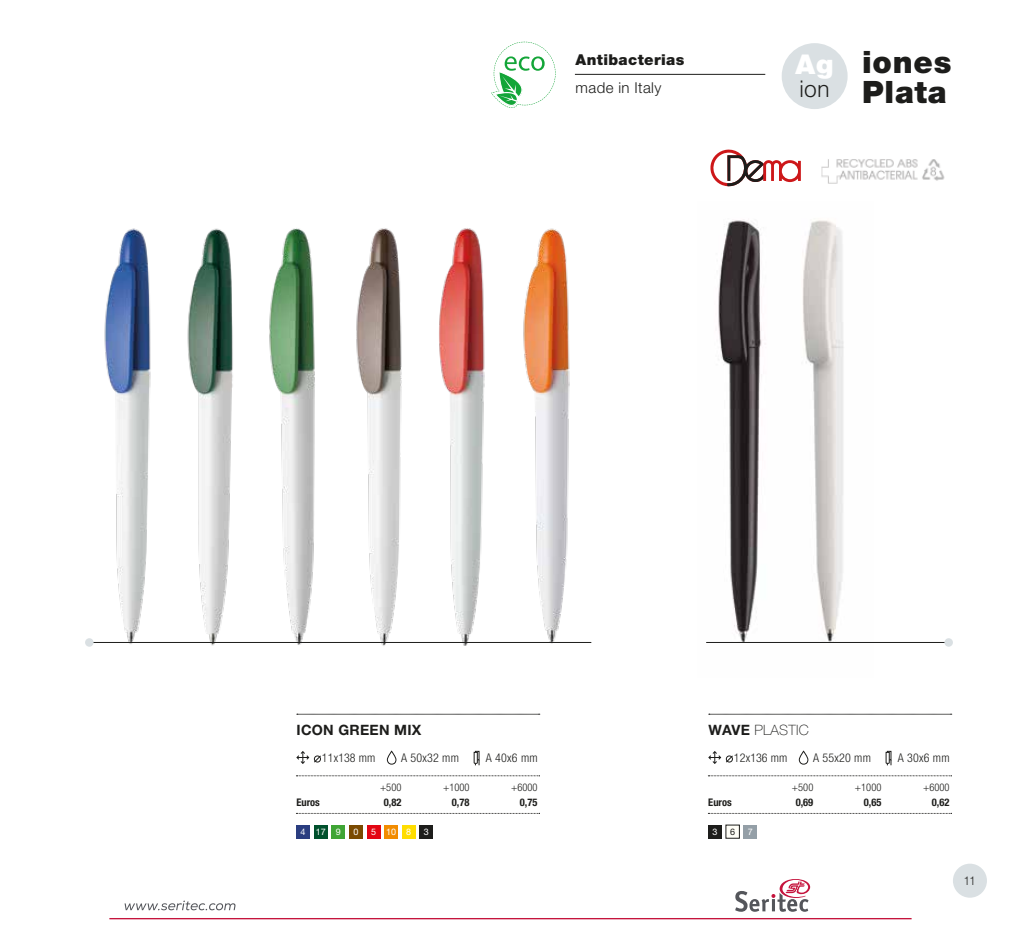
<style>
.page{position:relative;width:1021px;height:936px;background:#fff}
.page>*{position:absolute;margin:0;border:0;box-sizing:border-box;transform-origin:0 0}
.t1{font:900 30.9px/30.3px "Helvetica Neue LT Std";letter-spacing:.025em;color:#1d1d1b}
.t2{font:900 27px "Helvetica LT Std";color:#fff}
.t3{font:300 22.8px "Helvetica LT Std";color:#1d1d1b}
.t4{font:900 15px "Helvetica Neue LT Std";letter-spacing:.025em;color:#1d1d1b}
.t5{font:300 15px "Helvetica Neue LT Std";letter-spacing:.025em;color:#1d1d1b}
.t6{font:700 14.25px "Helvetica Neue LT Std";letter-spacing:.02em;color:#1d1d1b}
.t7{font:100 14.25px "Helvetica Neue LT Std";letter-spacing:.02em;color:#1d1d1b}
.t8{font:300 condensed 12px "Helvetica Neue LT Std";letter-spacing:.02em;color:#1d1d1b}
.t9{font:700 condensed 10.5px "Helvetica Neue LT Std";color:#1d1d1b}
.t10{font:300 condensed 10.5px "Helvetica Neue LT Std";color:#1d1d1b}
.t11{font:9px "Helvetica Neue LT Std";letter-spacing:1.12em;color:#fff}
.t12{font:9px "Helvetica Neue LT Std";color:#1d1d1b}
.s1{font-weight:700}
</style>
<div class="page">
<div style="left:952px;top:863px;width:34px;height:34px;background:#dae0e3;border-radius:50%"></div>
<img style="left:718px;top:219px;width:126px;height:423px">
<div style="left:781px;top:43px;width:66px;height:66px;background:#dae0e3;border-radius:50%"></div>
<svg style="left:491px;top:41px;width:65px;height:67px"></svg>
<svg style="left:297px;top:714px;width:243px;height:1px"></svg>
<svg style="left:708px;top:714px;width:243px;height:1px"></svg>
<svg style="left:296px;top:775px;width:244px;height:1px"></svg>
<svg style="left:708px;top:775px;width:243px;height:1px"></svg>
<svg style="left:296px;top:813px;width:244px;height:1px"></svg>
<svg style="left:708px;top:813px;width:243px;height:1px"></svg>
<div style="left:296px;top:824px;width:14px;height:14px;background:#2a3d80"></div>
<div style="left:314px;top:824px;width:13px;height:14px;background:#00512d"></div>
<div style="left:419px;top:824px;width:14px;height:14px;background:#1d1d1b"></div>
<div style="left:331px;top:824px;width:14px;height:14px;background:#3fa535"></div>
<div style="left:367px;top:824px;width:13px;height:14px;background:#e30613"></div>
<div style="left:402px;top:824px;width:13px;height:14px;background:#fd0"></div>
<div style="left:349px;top:824px;width:13px;height:14px;background:#7a4a00"></div>
<div style="left:384px;top:824px;width:14px;height:14px;background:#f28c00"></div>
<div style="left:387px;top:751px;width:9px;height:13px;border:1px solid #1d1d1b;border-radius:4px"></div>
<svg style="left:296px;top:751px;width:25px;height:13px"></svg>
<svg style="left:473px;top:750px;width:7px;height:15px"></svg>
<div style="left:799px;top:751px;width:9px;height:13px;border:1px solid #1d1d1b;border-radius:4px"></div>
<svg style="left:708px;top:751px;width:25px;height:13px"></svg>
<svg style="left:885px;top:750px;width:6px;height:15px"></svg>
<img style="left:356px;top:228px;width:46px;height:418px">
<img style="left:523px;top:228px;width:47px;height:416px">
<img style="left:187px;top:228px;width:46px;height:418px">
<img style="left:104px;top:228px;width:47px;height:416px">
<img style="left:439px;top:228px;width:46px;height:418px">
<img style="left:269px;top:228px;width:46px;height:417px">
<hr style="left:90px;top:642px;width:501px;height:1px;background:#1d1d1b">
<hr style="left:706px;top:642px;width:242px;height:1px;background:#1d1d1b">
<div style="left:85px;top:638px;width:9px;height:8px;background:#dae0e3;border-radius:50%"></div>
<div style="left:944px;top:638px;width:8px;height:8px;background:#dae0e3;border-radius:50%"></div>
<div style="left:726px;top:825px;width:13px;height:13px;background:#fffef7"></div>
<div style="left:743px;top:825px;width:14px;height:13px;background:#949fa7"></div>
<div style="left:708px;top:825px;width:13px;height:13px;background:#1d1d1b"></div>
<svg style="left:710px;top:149px;width:90px;height:38px"></svg>
<img style="left:821px;top:159px;width:124px;height:25px">
<hr style="left:575px;top:74px;width:190px;height:1px;background:#1d1d1b">
<svg style="left:124px;top:900px;width:111px;height:10px"></svg>
<svg style="left:735px;top:879px;width:75px;height:33px"></svg>
<hr style="left:109px;top:917px;width:802px;height:2px;background:#c5143d">
<p class="t4" style="left:575px;top:51px;width:110px">Antibacterias</p>
<h2 class="t2" style="left:795px;top:46px;width:41px">Ag</h2>
<h3 class="t3" style="left:799px;top:75px;width:32px">ion</h3>
<p class="t5" style="left:575px;top:78px;width:87px">made in Italy</p>
<h1 class="t1" style="left:862px;top:47px;width:91px">iones<br>Plata</h1>
<p class="t6" style="left:296px;top:721px;width:126px">ICON GREEN MIX</p>
<p class="t7" style="left:708px;top:722px;width:102px"><span class="s1">WAVE</span> PLASTIC</p>
<p class="t8" style="left:322px;top:751px;width:55px">11x138 mm</p>
<p class="t8" style="left:401px;top:751px;width:59px">A 50x32 mm</p>
<p class="t8" style="left:486px;top:751px;width:53px">A 40x6 mm</p>
<p class="t8" style="left:734px;top:751px;width:55px">12x136 mm</p>
<p class="t8" style="left:813px;top:751px;width:59px">A 55x20 mm</p>
<p class="t8" style="left:897px;top:751px;width:53px">A 30x6 mm</p>
<p class="t10" style="left:380px;top:781px;width:23px">+500</p>
<p class="t10" style="left:443px;top:781px;width:28px">+1000</p>
<p class="t10" style="left:511px;top:781px;width:28px">+6000</p>
<p class="t10" style="left:792px;top:781px;width:23px">+500</p>
<p class="t10" style="left:855px;top:781px;width:28px">+1000</p>
<p class="t10" style="left:923px;top:781px;width:28px">+6000</p>
<p class="t9" style="left:296px;top:795px;width:25px">Euros</p>
<p class="t9" style="left:384px;top:795px;width:19px">0,82</p>
<p class="t9" style="left:452px;top:795px;width:19px">0,78</p>
<p class="t9" style="left:520px;top:795px;width:19px">0,75</p>
<p class="t9" style="left:708px;top:795px;width:25px">Euros</p>
<p class="t9" style="left:795px;top:795px;width:19px">0,69</p>
<p class="t9" style="left:863px;top:795px;width:19px">0,65</p>
<p class="t9" style="left:931px;top:795px;width:19px">0,62</p>
<p class="t11" style="left:300px;top:826px;width:42px">4179</p>
<p class="t11" style="left:353px;top:826px;width:7px">0</p>
<p class="t11" style="left:371px;top:826px;width:42px">5108</p>
<p class="t11" style="left:424px;top:826px;width:7px">3</p>
<p class="t11" style="left:712px;top:826px;width:7px">3</p>
<p class="t12" style="left:730px;top:826px;width:7px">6</p>
<p class="t11" style="left:747px;top:826px;width:7px">7</p>
<p class="t8" style="left:964px;top:874px;width:13px">11</p>
</div>
